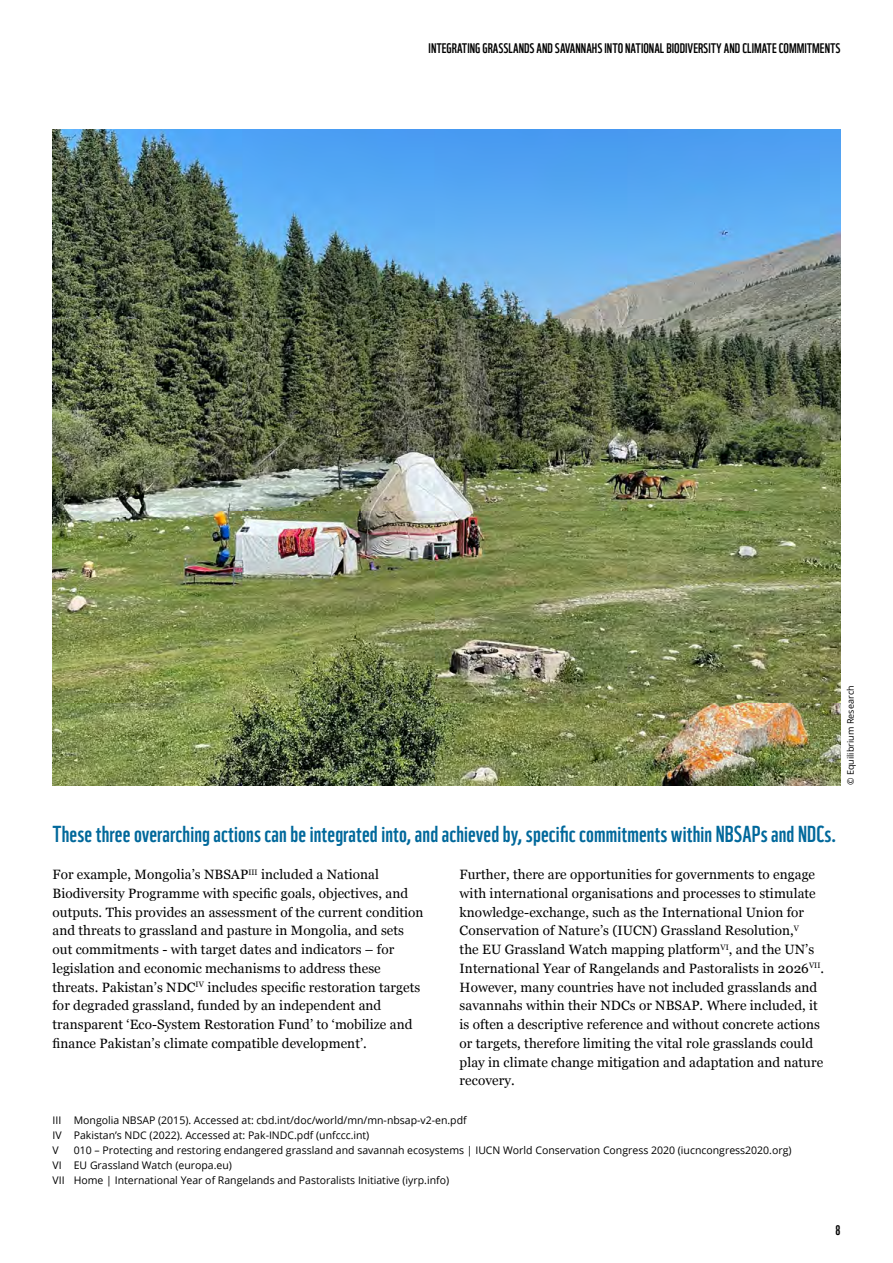
<style>
.page{position:relative;width:893px;height:1263px;background:#fff}
.page>*{position:absolute;margin:0;border:0;box-sizing:border-box;transform-origin:0 0}
.t1{font:22.5px "WWF";letter-spacing:.005em;color:#00689b}
.t2{font:13.5px/18.8px "Georgia";letter-spacing:.005em;color:#000}
.t3{font:13.5px "WWF";color:#000}
.t4{font:10.5px/15px "Open Sans";color:#000}
.t5{font:9px "Open Sans";letter-spacing:.005em;color:#000}
</style>
<div class="page">
<img style="left:53px;top:129px;width:787px;height:656px">
<p class="t3" style="left:429px;top:39px;width:413px">INTEGRATING GRASSLANDS AND SAVANNAHS INTO NATIONAL BIODIVERSITY AND CLIMATE COMMITMENTS</p>
<p class="t5" style="left:844px;top:785px;width:101px;rotate:-90deg">© Equilibrium Research</p>
<h1 class="t1" style="left:53px;top:818px;width:785px">These three overarching actions can be integrated into, and achieved by, specific commitments within NBSAPs and NDCs.</h1>
<p class="t2" style="left:53px;top:864px;width:372px">For example, Mongolia’s NBSAP<sup>III</sup> included a National Biodiversity Programme with specific goals, objectives, and outputs. This provides an assessment of the current condition and threats to grassland and pasture in Mongolia, and sets out commitments - with target dates and indicators – for legislation and economic mechanisms to address these threats. Pakistan’s NDC<sup>IV</sup> includes specific restoration targets for degraded grassland, funded by an independent and transparent ‘Eco-System Restoration Fund’ to ‘mobilize and finance Pakistan’s climate compatible development’.</p>
<p class="t2" style="left:460px;top:864px;width:366px">Further, there are opportunities for governments to engage with international organisations and processes to stimulate knowledge-exchange, such as the International Union for Conservation of Nature’s (IUCN) Grassland Resolution,<sup>V<br></sup>the EU Grassland Watch mapping platform<sup>VI</sup>, and the UN’s International Year of Rangelands and Pastoralists in 2026<sup>VII</sup>.<br>However, many countries have not included grasslands and savannahs within their NDCs or NBSAP. Where included, it is often a descriptive reference and without concrete actions or targets, therefore limiting the vital role grasslands could play in climate change mitigation and adaptation and nature recovery.</p>
<p class="t4" style="left:53px;top:1112px;width:416px">III Mongolia NBSAP (2015). Accessed at: cbd.int/doc/world/mn/mn-nbsap-v2-en.pdf<br>IV Pakistan’s NDC (2022). Accessed at: Pak-INDC.pdf (unfccc.int)<br>V</p>
<p class="t4" style="left:53px;top:1142px;width:740px;text-indent:21px">010 – Protecting and restoring endangered grassland and savannah ecosystems | IUCN World Conservation Congress 2020 (iucncongress2020.org)<br>VI EU Grassland Watch (europa.eu)<br>VII Home | International Year of Rangelands and Pastoralists Initiative (iyrp.info)</p>
<p class="t3" style="left:835px;top:1221px;width:6px">8</p>
</div>
